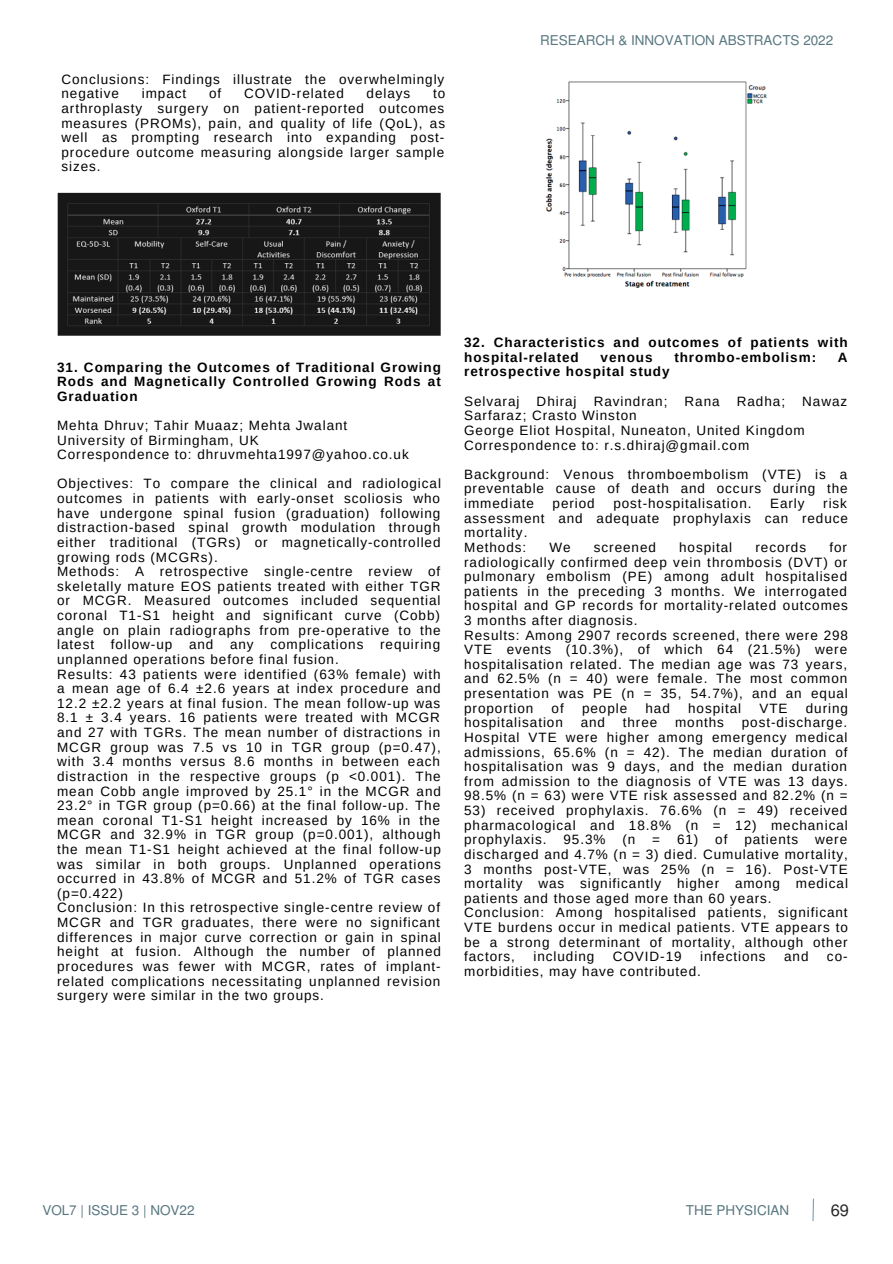
<style>
.page{position:relative;width:893px;height:1264px;background:#fff}
.page>*{position:absolute;margin:0;border:0;box-sizing:border-box;transform-origin:0 0}
.t1{font:16.5px "Mukti";color:#282828}
.t2{font:13.5px/14.5px "Arimo";letter-spacing:.07em;color:#000}
.t3{font:700 13.5px/14.5px "Arimo";letter-spacing:.07em;color:#000}
.t4{font:13.5px "Mukti";color:#577680}
</style>
<div class="page">
<svg style="left:812px;top:1198px;width:2px;height:23px"></svg>
<img style="left:57px;top:192px;width:384px;height:144px">
<img style="left:545px;top:81px;width:222px;height:207px">
<p class="t2" style="left:61px;top:72px;width:384px">Conclusions: Findings illustrate the overwhelmingly negative</p>
<p class="t2" style="left:142px;top:86px;width:46px">impact</p>
<p class="t2" style="left:209px;top:86px;width:14px">of</p>
<p class="t2" style="left:244px;top:86px;width:101px">COVID-related</p>
<p class="t2" style="left:366px;top:86px;width:45px">delays</p>
<p class="t2" style="left:61px;top:86px;width:385px;text-align:justify;text-indent:371px">to arthroplasty surgery on patient-reported outcomes measures (PROMs), pain, and quality of life (QoL), as well as prompting research into expanding post&shy;procedure outcome measuring alongside larger sample sizes.</p>
<p class="t4" style="left:540px;top:30px;width:295px">RESEARCH &amp; INNOVATION ABSTRACTS 2022</p>
<p class="t3" style="left:57px;top:359px;width:385px;text-align:justify">31. Comparing the Outcomes of Traditional Growing Rods and Magnetically Controlled Growing Rods at Graduation</p>
<p class="t2" style="left:57px;top:418px;width:353px">Mehta Dhruv; Tahir Muaaz; Mehta Jwalant<br>University of Birmingham, UK<br>Correspondence to: dhruvmehta1997@yahoo.co.uk</p>
<p class="t2" style="left:57px;top:476px;width:385px">Objectives: To compare the clinical and radiological outcomes in patients with early-onset scoliosis who have undergone spinal fusion (graduation) following distraction-based spinal growth modulation through either traditional (TGRs) or magnetically-controlled growing rods (MCGRs).<br>Methods: A retrospective single-centre review of skeletally mature EOS patients treated with either TGR or MCGR. Measured outcomes included sequential coronal T1-S1 height and significant curve (Cobb) angle on plain radiographs from pre-operative to the latest follow-up and any complications requiring unplanned operations before final fusion.<br>Results: 43 patients were identified (63% female) with a mean age of 6.4 ±2.6 years at index procedure and 12.2 ±2.2 years at final fusion. The mean follow-up was 8.1 ± 3.4 years. 16 patients were treated with MCGR and 27 with TGRs. The mean number of distractions in MCGR group was 7.5 vs 10 in TGR group (p=0.47), with 3.4 months versus 8.6 months in between each distraction in the respective groups (p &lt;0.001). The mean Cobb angle improved by 25.1° in the MCGR and 23.2° in TGR group (p=0.66) at the final follow-up. The mean coronal T1-S1 height increased by 16% in the MCGR and 32.9% in TGR group (p=0.001), although the mean T1-S1 height achieved at the final follow-up was similar in both groups. Unplanned operations occurred in 43.8% of MCGR and 51.2% of TGR cases (p=0.422)<br>Conclusion: In this retrospective single-centre review of MCGR and TGR graduates, there were no significant differences in major curve correction or gain in spinal height at fusion. Although the number of planned procedures was fewer with MCGR, rates of implant&shy;related complications necessitating unplanned revision surgery were similar in the two groups.</p>
<p class="t3" style="left:464px;top:335px;width:385px">32. Characteristics and outcomes of patients with hospital-related</p>
<p class="t3" style="left:600px;top:350px;width:53px">venous</p>
<p class="t3" style="left:674px;top:350px;width:143px">thrombo-embolism:</p>
<p class="t3" style="left:837px;top:350px;width:11px">A</p>
<p class="t3" style="left:464px;top:364px;width:207px">retrospective hospital study</p>
<p class="t2" style="left:464px;top:394px;width:57px">Selvaraj</p>
<p class="t2" style="left:536px;top:394px;width:41px">Dhiraj</p>
<p class="t2" style="left:593px;top:394px;width:75px">Ravindran;</p>
<p class="t2" style="left:684px;top:394px;width:37px">Rana</p>
<p class="t2" style="left:736px;top:394px;width:50px">Radha;</p>
<p class="t2" style="left:802px;top:394px;width:47px">Nawaz</p>
<p class="t2" style="left:464px;top:408px;width:342px">Sarfaraz; Crasto Winston<br>George Eliot Hospital, Nuneaton, United Kingdom<br>Correspondence to: r.s.dhiraj@gmail.com</p>
<p class="t2" style="left:464px;top:467px;width:385px;text-align:justify">Background: Venous thromboembolism (VTE) is a preventable cause of death and occurs during the immediate</p>
<p class="t2" style="left:464px;top:496px;width:385px;text-indent:359px">risk assessment and adequate prophylaxis can reduce mortality.<br>Methods:</p>
<p class="t2" style="left:552px;top:496px;width:44px">period</p>
<p class="t2" style="left:613px;top:496px;width:140px">post-hospitalisation.</p>
<p class="t2" style="left:770px;top:496px;width:36px">Early</p>
<p class="t2" style="left:549px;top:540px;width:23px">We</p>
<p class="t2" style="left:593px;top:540px;width:64px">screened</p>
<p class="t2" style="left:679px;top:540px;width:55px">hospital</p>
<p class="t2" style="left:755px;top:540px;width:52px">records</p>
<p class="t2" style="left:464px;top:540px;width:385px;text-indent:365px">for radiologically confirmed deep vein thrombosis (DVT) or pulmonary embolism (PE) among adult hospitalised patients in the preceding 3 months. We interrogated hospital and GP records for mortality-related outcomes 3 months after diagnosis.<br>Results: Among 2907 records screened, there were 298<br>VTE events (10.3%), of which 64 (21.5%) were hospitalisation related. The median age was 73 years, and 62.5% (n = 40) were female. The most common presentation was PE (n = 35, 54.7%), and an equal proportion</p>
<p class="t2" style="left:551px;top:700px;width:14px">of</p>
<p class="t2" style="left:582px;top:700px;width:47px">people</p>
<p class="t2" style="left:645px;top:700px;width:26px">had</p>
<p class="t2" style="left:688px;top:700px;width:55px">hospital</p>
<p class="t2" style="left:759px;top:700px;width:30px">VTE</p>
<p class="t2" style="left:805px;top:700px;width:44px">during</p>
<p class="t2" style="left:464px;top:715px;width:100px">hospitalisation</p>
<p class="t2" style="left:580px;top:715px;width:26px">and</p>
<p class="t2" style="left:622px;top:715px;width:36px">three</p>
<p class="t2" style="left:675px;top:715px;width:50px">months</p>
<p class="t2" style="left:464px;top:715px;width:385px;text-align:justify;text-indent:277px">post-discharge.<br>Hospital VTE were higher among emergency medical admissions, 65.6% (n = 42). The median duration of hospitalisation was 9 days, and the median duration from admission to the diagnosis of VTE was 13 days.<br>98.5% (n = 63) were VTE risk assessed and 82.2% (n =</p>
<p class="t2" style="left:464px;top:803px;width:385px;text-align:justify">53) received prophylaxis. 76.6% (n = 49) received pharmacological and 18.8% (n = 12) mechanical prophylaxis.</p>
<p class="t2" style="left:563px;top:832px;width:44px">95.3%</p>
<p class="t2" style="left:622px;top:832px;width:14px">(n</p>
<p class="t2" style="left:652px;top:832px;width:9px">=</p>
<p class="t2" style="left:677px;top:832px;width:52px">61) of</p>
<p class="t2" style="left:744px;top:832px;width:55px">patients</p>
<p class="t2" style="left:464px;top:832px;width:385px;text-indent:351px">were discharged and 4.7% (n = 3) died. Cumulative mortality, 3 months post-VTE, was 25% (n = 16). Post-VTE mortality was significantly higher among medical patients and those aged more than 60 years.<br>Conclusion: Among hospitalised patients, significant VTE burdens occur in medical patients. VTE appears to be a strong determinant of mortality, although other factors,</p>
<p class="t2" style="left:533px;top:949px;width:62px">including</p>
<p class="t2" style="left:612px;top:949px;width:70px">COVID-19</p>
<p class="t2" style="left:700px;top:949px;width:67px">infections</p>
<p class="t2" style="left:784px;top:949px;width:26px">and</p>
<p class="t2" style="left:826px;top:949px;width:22px">co-</p>
<p class="t2" style="left:464px;top:963px;width:238px">morbidities, may have contributed.</p>
<p class="t4" style="left:42px;top:1200px;width:154px">VOL7 | ISSUE 3 | NOV22</p>
<p class="t4" style="left:685px;top:1200px;width:105px">THE PHYSICIAN</p>
<p class="t1" style="left:830px;top:1198px;width:20px">69</p>
</div>
